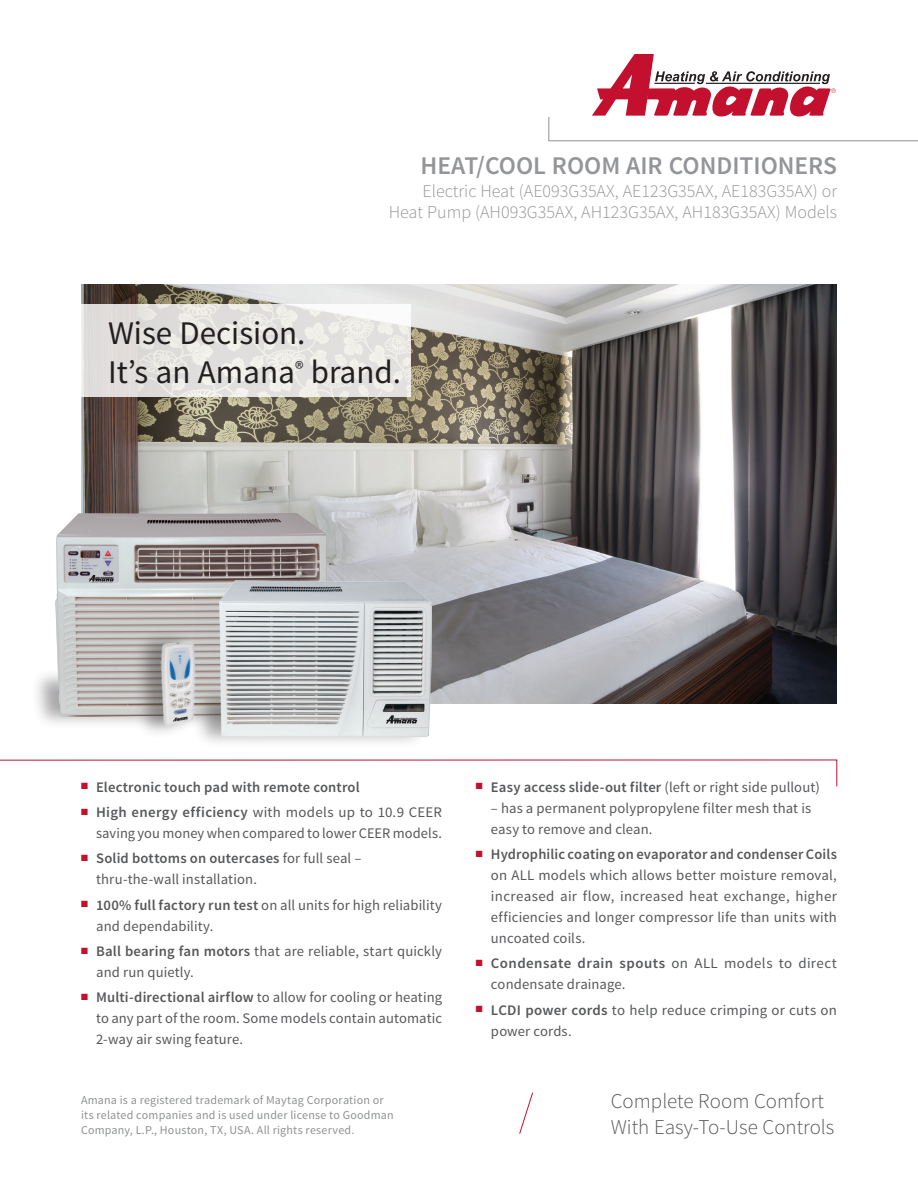
<style>
.page{position:relative;width:918px;height:1188px;background:#fff}
.page>*{position:absolute;margin:0;border:0;box-sizing:border-box;transform-origin:0 0}
.t1{font:33px/39.6px "Source Sans Pro";color:#231f20}
.t2{font:600 25.5px "Source Sans Pro";color:#939598}
.t3{font:300 21px/25.2px "Source Sans Pro";color:#57585a}
.t4{font:300 18px/21px "Source Sans Pro";color:#939598;text-align:right}
.t5{font:14.7px/21px "Source Sans Pro";letter-spacing:.01em;color:#57585a}
.t6{font:600 14.7px "Source Sans Pro";letter-spacing:.01em;color:#57585a}
.t7{font:12px/15px "Source Sans Pro";letter-spacing:.015em;color:#8f9191}
.s1{font-weight:600}
.s2{font-weight:400}
</style>
<div class="page">
<img style="left:81px;top:284px;width:756px;height:420px">
<svg style="left:548px;top:54px;width:370px;height:87px"></svg>
<svg style="left:519px;top:1092px;width:14px;height:42px"></svg>
<svg style="left:81px;top:305px;width:330px;height:92px;background:#e6e4e1"></svg>
<div style="left:30px;top:667px;width:294px;height:63px;background:#231f20;opacity:.39"></div>
<img style="left:55px;top:513px;width:273px;height:204px">
<svg style="left:89px;top:575px;width:26px;height:7px"></svg>
<div style="left:132px;top:628px;width:63px;height:112px;background:#231f20;opacity:.39"></div>
<img style="left:160px;top:642px;width:37px;height:84px">
<svg style="left:59px;top:682px;width:160px;height:41px;background:#c1bfbd"></svg>
<svg style="left:0;top:760px;width:837px;height:27px"></svg>
<div style="left:193px;top:686px;width:235px;height:63px;background:#231f20;opacity:.39"></div>
<img style="left:219px;top:581px;width:213px;height:155px">
<svg style="left:386px;top:715px;width:32px;height:9px"></svg>
<h2 class="t2" style="left:421px;top:149px;width:418px">HEAT/COOL ROOM AIR CONDITIONERS</h2>
<p class="t4" style="left:389px;top:181px;width:450px">Electric Heat (AE093G35AX, AE123G35AX, AE183G35AX) or<br>Heat Pump (AH093G35AX, AH123G35AX, AH183G35AX) Models</p>
<h1 class="t1" style="left:108px;top:313px;width:295px">Wise Decision.<br>It’s an Amana<sup>®</sup> brand.</h1>
<p class="t6" style="left:81px;top:778px;width:280px"><sup>■</sup> Electronic touch pad with remote control</p>
<p class="t5" style="left:81px;top:802px;width:363px;text-align:right"><sup>■</sup> <span class="s1">High energy efficiency</span> with models up to 10.9 CEER saving you money when compared to lower CEER models.</p>
<p class="t5" style="left:96px;top:848px;width:267px;text-indent:-15px"><sup>■</sup> <span class="s1">Solid bottoms on outercases</span> for full seal – thru-the-wall installation.</p>
<p class="t5" style="left:96px;top:895px;width:347px;text-indent:-15px"><sup>■</sup> <span class="s1">100% full factory run test</span> on all units for high reliability and dependability.</p>
<p class="t5" style="left:96px;top:941px;width:347px;text-indent:-15px"><sup>■</sup> <span class="s1">Ball bearing fan motors</span> that are reliable, start quickly and run quietly.</p>
<p class="t5" style="left:96px;top:987px;width:348px;text-align:justify;text-indent:-15px"><sup>■</sup> <span class="s1">Multi-directional airflow</span> to allow for cooling or heating to any part of the room. Some models contain automatic 2-way air swing feature.</p>
<p class="t7" style="left:81px;top:1093px;width:314px">Amana is a registered trademark of Maytag Corporation or its related companies and is used under license to Goodman<br>Company, L.P., Houston, TX, USA. All rights reserved.</p>
<p class="t6" style="left:476px;top:778px;width:346px"><sup>■</sup> Easy access slide-out filter <span class="s2">(left or right side pullout)</span></p>
<p class="t5" style="left:491px;top:798px;width:322px">– has a permanent polypropylene filter mesh that is easy to remove and clean.</p>
<p class="t5" style="left:491px;top:844px;width:348px;text-align:justify;text-indent:-15px"><sup>■</sup> <span class="s1">Hydrophilic coating on evaporator and condenser Coils </span>on ALL models which allows better moisture removal, increased air flow, increased heat exchange, higher efficiencies and longer compressor life than units with uncoated coils.</p>
<p class="t5" style="left:491px;top:953px;width:348px;text-indent:-15px"><sup>■</sup> <span class="s1">Condensate drain spouts</span> on ALL models to direct condensate drainage.</p>
<p class="t5" style="left:491px;top:1000px;width:347px;text-indent:-15px"><sup>■</sup> <span class="s1">LCDI power cords</span> to help reduce crimping or cuts on power cords.</p>
<h3 class="t3" style="left:611px;top:1089px;width:225px">Complete Room Comfort<br>With Easy-To-Use Controls</h3>
</div>
